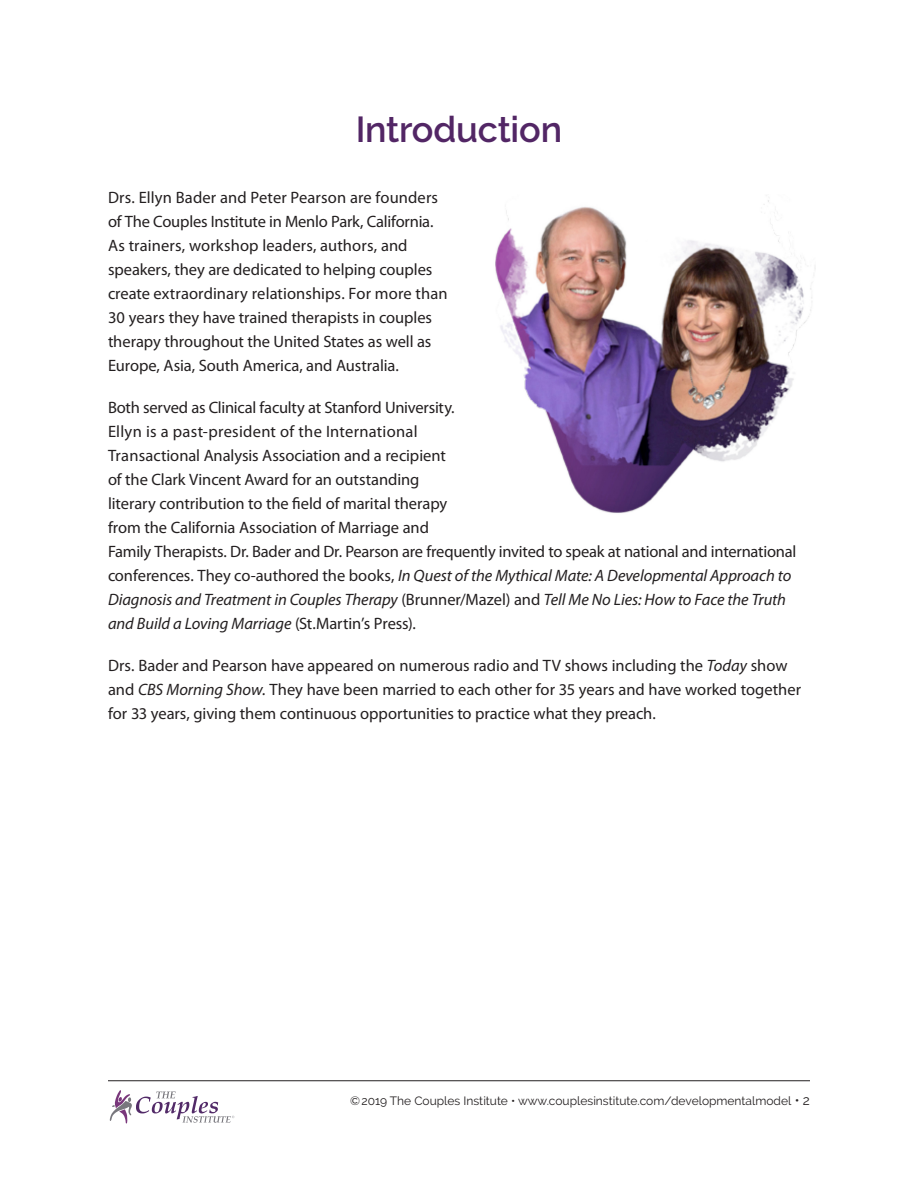
<style>
.page{position:relative;width:918px;height:1188px;background:#fff}
.page>*{position:absolute;margin:0;border:0;box-sizing:border-box;transform-origin:0 0}
.t1{font:600 36px "Raleway";letter-spacing:-.01em;color:#522665}
.t2{font:16.5px/24px "Myriad Pro";letter-spacing:-.005em;color:#231f20}
.t3{font:12px "Raleway";color:#231f20}
.s1{font-style:italic}
.s2{font-size:13.5px}
</style>
<div class="page">
<hr style="left:108px;top:1080px;width:702px;height:1px;background:#231f20">
<svg style="left:110px;top:1090px;width:124px;height:33px"></svg>
<img style="left:495px;top:200px;width:317px;height:313px">
<p class="t1" style="left:356px;top:108px;width:208px">Introduction</p>
<p class="t2" style="left:108px;top:185px;width:341px">Drs. Ellyn Bader and Peter Pearson are founders of The Couples Institute in Menlo Park, California.<br>As trainers, workshop leaders, authors, and speakers, they are dedicated to helping couples create extraordinary relationships. For more than 30 years they have trained therapists in couples therapy throughout the United States as well as Europe, Asia, South America, and Australia.</p>
<p class="t2" style="left:108px;top:395px;width:690px">Both served as Clinical faculty at Stanford University.<br>Ellyn is a past-president of the International<br>Transactional Analysis Association and a recipient<br>of the Clark Vincent Award for an outstanding<br>literary contribution to the field of marital therapy<br>from the California Association of Marriage and<br>Family Therapists. Dr. Bader and Dr. Pearson are frequently invited to speak at national and international conferences. They co-authored the books, <span class="s1">In Quest of the Mythical Mate: A Developmental Approach to Diagnosis and Treatment in Couples Therapy</span> (Brunner/Mazel) and <span class="s1">Tell Me No Lies: How to Face the Truth and Build a Loving Marriage</span> (St.Martin’s Press).</p>
<p class="t2" style="left:108px;top:653px;width:695px">Drs. Bader and Pearson have appeared on numerous radio and TV shows including the <span class="s1">Today</span> show and <span class="s1">CBS Morning Show.</span> They have been married to each other for 35 years and have worked together for 33 years, giving them continuous opportunities to practice what they preach.</p>
<p class="t3" style="left:350px;top:1094px;width:461px">©2019 The Couples Institute • www.couplesinstitute.com/developmentalmodel <span class="s2">• 2</span></p>
</div>
